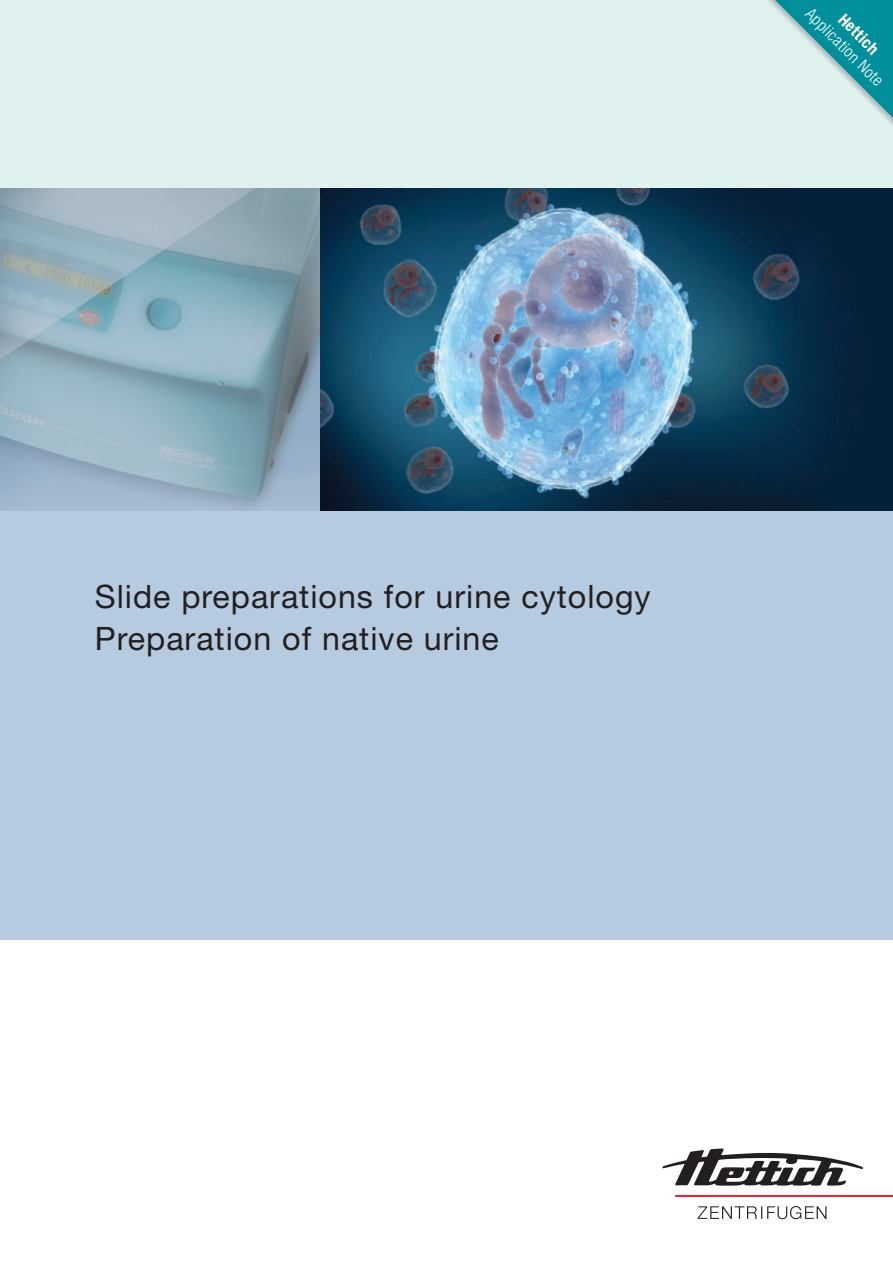
<style>
.page{position:relative;width:893px;height:1263px;background:#fff}
.page>*{position:absolute;margin:0;border:0;box-sizing:border-box;transform-origin:0 0}
.t1{font:32.25px/42px "Helvetica Neue";letter-spacing:.03em;color:#231f20}
.t2{font:300 condensed 16.5px "Helvetica Neue LT Std";color:#fff}
.t3{font:700 condensed 16.5px "Helvetica Neue";color:#fff}
</style>
<div class="page">
<div style="left:0;top:0;width:893px;height:189px;background:#e0f2f0"></div>
<div style="left:0;top:354px;width:893px;height:586px;background:#b6cbe0"></div>
<svg style="left:775px;top:0;width:118px;height:118px"></svg>
<img style="left:319px;top:188px;width:574px;height:323px">
<svg style="left:0;top:188px;width:319px;height:323px;background:#91adbb"></svg>
<svg style="left:698px;top:1206px;width:128px;height:13px"></svg>
<hr style="left:675px;top:1195px;width:218px;height:2px;background:#ee1b2d">
<svg style="left:662px;top:1148px;width:201px;height:38px"></svg>
<p class="t2" style="left:815px;top:4px;width:104px;rotate:45deg">Application Note</p>
<p class="t3" style="left:848px;top:9px;width:51px;rotate:45deg">Hettich</p>
<p class="t1" style="left:95px;top:575px;width:557px">Slide preparations for urine cytology<br>Preparation of native urine</p>
</div>
